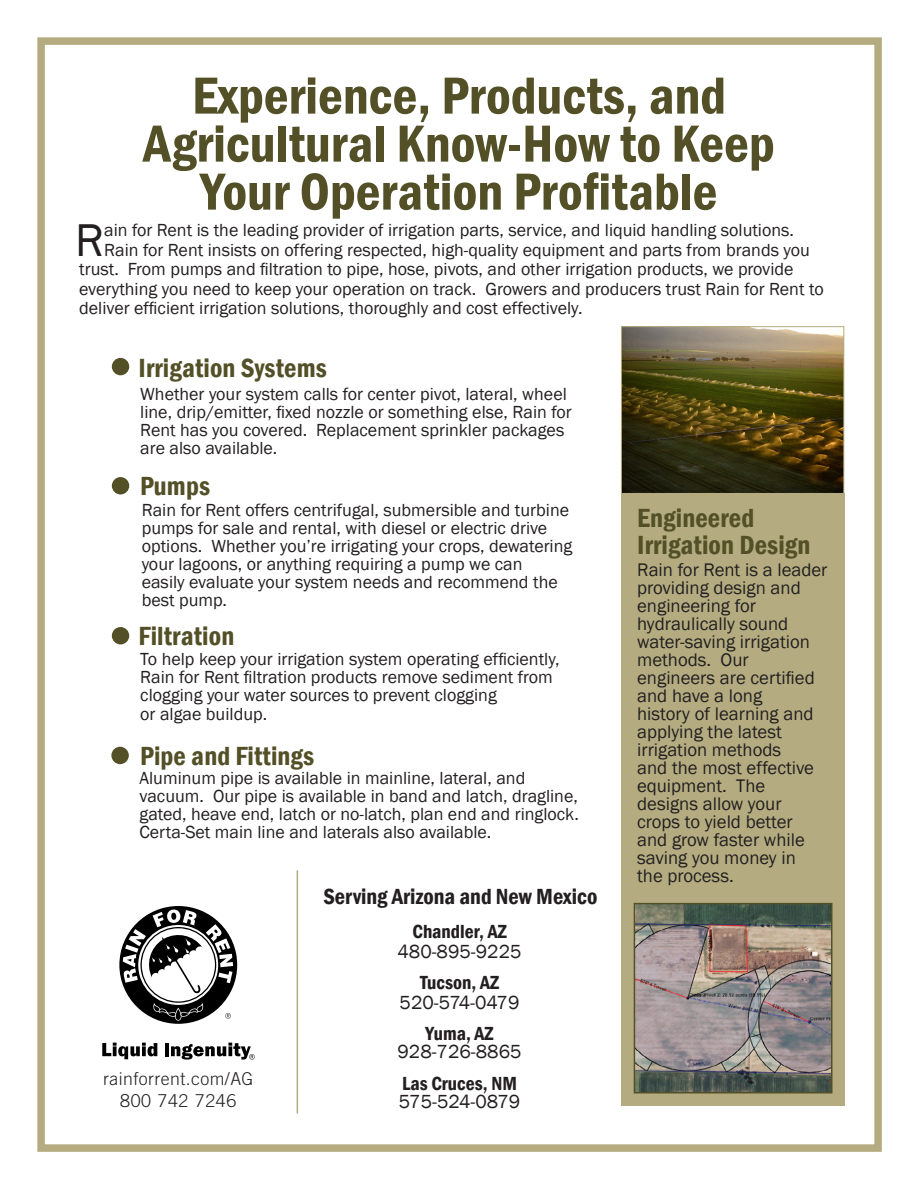
<style>
.page{position:relative;width:918px;height:1188px;background:#fff}
.page>*{position:absolute;margin:0;border:0;box-sizing:border-box;transform-origin:0 0}
.t1{font:600 condensed 54px/48px "Franklin Gothic";color:#535027;text-align:center}
.t2{font:47.25px "Franklin Gothic";color:#231f20}
.t3{font:600 condensed 27px/27px "Franklin Gothic";letter-spacing:.005em;color:#535027}
.t4{font:600 condensed 22.5px "Franklin Gothic";color:#231f20}
.t5{font:19.5px "Franklin Gothic";color:#231f20}
.t6{font:600 condensed 19.5px "Franklin Gothic";color:#231f20}
.t7{font:18.75px/18px "Franklin Gothic";color:#231f20}
.t8{font:18px/18px "Franklin Gothic";color:#231f20}
.t9{font:300 17.7px/21.3px "Trade Gothic LT Std";letter-spacing:.025em;color:#231f20;text-align:center}
</style>
<div class="page">
<div style="left:37px;top:37px;width:845px;height:1115px;border:8px solid #b4ac80"></div>
<div style="left:112px;top:477px;width:17px;height:17px;background:#535027;border-radius:50%"></div>
<div style="left:112px;top:627px;width:17px;height:17px;background:#535027;border-radius:50%"></div>
<div style="left:112px;top:358px;width:17px;height:17px;background:#535027;border-radius:50%"></div>
<div style="left:111px;top:747px;width:18px;height:17px;background:#535027;border-radius:50%"></div>
<img style="left:623px;top:328px;width:219px;height:164px">
<div style="left:621px;top:326px;width:223px;height:168px;border:1px solid #b4ac80"></div>
<div style="left:621px;top:493px;width:223px;height:613px;background:#b4ac80"></div>
<img style="left:637px;top:906px;width:193px;height:184px">
<div style="left:634px;top:903px;width:199px;height:190px;border:2px solid #535027"></div>
<svg style="left:102px;top:1043px;width:55px;height:16px"></svg>
<hr style="left:165px;top:1043px;width:4px;height:13px;background:#000">
<svg style="left:119px;top:906px;width:118px;height:118px"></svg>
<svg style="left:171px;top:1043px;width:84px;height:17px"></svg>
<hr style="left:297px;top:870px;width:1px;height:244px;background:#b4ac80">
<h1 class="t1" style="left:143px;top:74px;width:633px">Experience, Products, and<br>Agricultural Know-How to Keep<br>Your Operation Profitable</h1>
<h2 class="t2" style="left:75px;top:220px;width:30px">R</h2>
<p class="t8" style="left:104px;top:222px;width:691px">ain for Rent is the leading provider of irrigation parts, service, and liquid handling solutions.</p>
<p class="t8" style="left:104px;top:242px;width:707px">Rain for Rent insists on offering respected, high-quality equipment and parts from brands you</p>
<p class="t8" style="left:79px;top:260px;width:716px">trust. From pumps and filtration to pipe, hose, pivots, and other irrigation products, we provide</p>
<p class="t8" style="left:79px;top:280px;width:746px">everything you need to keep your operation on track. Growers and producers trust Rain for Rent to</p>
<p class="t8" style="left:79px;top:299px;width:505px">deliver efficient irrigation solutions, thoroughly and cost effectively.</p>
<h3 class="t3" style="left:139px;top:356px;width:190px">Irrigation Systems</h3>
<p class="t8" style="left:140px;top:386px;width:433px">Whether your system calls for center pivot, lateral, wheel line, drip/emitter, fixed nozzle or something else, Rain for Rent has you covered. Replacement sprinkler packages are also available.</p>
<h3 class="t3" style="left:140px;top:474px;width:72px">Pumps</h3>
<p class="t8" style="left:142px;top:501px;width:432px">Rain for Rent offers centrifugal, submersible and turbine pumps for sale and rental, with diesel or electric drive options. Whether you’re irrigating your crops, dewatering your lagoons, or anything requiring a pump we can<br>easily evaluate your system needs and recommend the best pump.</p>
<h3 class="t3" style="left:139px;top:624px;width:97px">Filtration</h3>
<p class="t8" style="left:140px;top:650px;width:421px;line-height:18.5px">To help keep your irrigation system operating efficiently, Rain for Rent filtration products remove sediment from clogging your water sources to prevent clogging<br>or algae buildup.</p>
<h3 class="t3" style="left:140px;top:744px;width:176px">Pipe and Fittings</h3>
<p class="t8" style="left:140px;top:770px;width:441px">Aluminum pipe is available in mainline, lateral, and vacuum. Our pipe is available in band and latch, dragline, gated, heave end, latch or no-latch, plan end and ringlock.<br>Certa-Set main line and laterals also available.</p>
<p class="t9" style="left:103px;top:1069px;width:152px">rainforrent.com/AG<br>800 742 7246</p>
<p class="t4" style="left:323px;top:887px;width:275px">Serving Arizona and New Mexico</p>
<p class="t6" style="left:412px;top:924px;width:96px">Chandler, AZ</p>
<p class="t5" style="left:398px;top:943px;width:126px">480-895-9225</p>
<p class="t6" style="left:420px;top:975px;width:80px">Tucson, AZ</p>
<p class="t5" style="left:400px;top:994px;width:121px">520-574-0479</p>
<p class="t6" style="left:426px;top:1026px;width:70px">Yuma, AZ</p>
<p class="t5" style="left:398px;top:1044px;width:126px">928-726-8865</p>
<p class="t6" style="left:402px;top:1075px;width:116px">Las Cruces, NM</p>
<p class="t5" style="left:399px;top:1093px;width:123px">575-524-0879</p>
<h3 class="t3" style="left:637px;top:506px;width:175px">Engineered<br>Irrigation Design</h3>
<p class="t7" style="left:637px;top:562px;width:192px">Rain for Rent is a leader providing design and engineering for hydraulically sound water-saving irrigation methods. Our engineers are certified and have a long<br>history of learning and applying the latest irrigation methods<br>and the most effective equipment. The designs allow your crops to yield better and grow faster while saving you money in<br>the process.</p>
</div>
